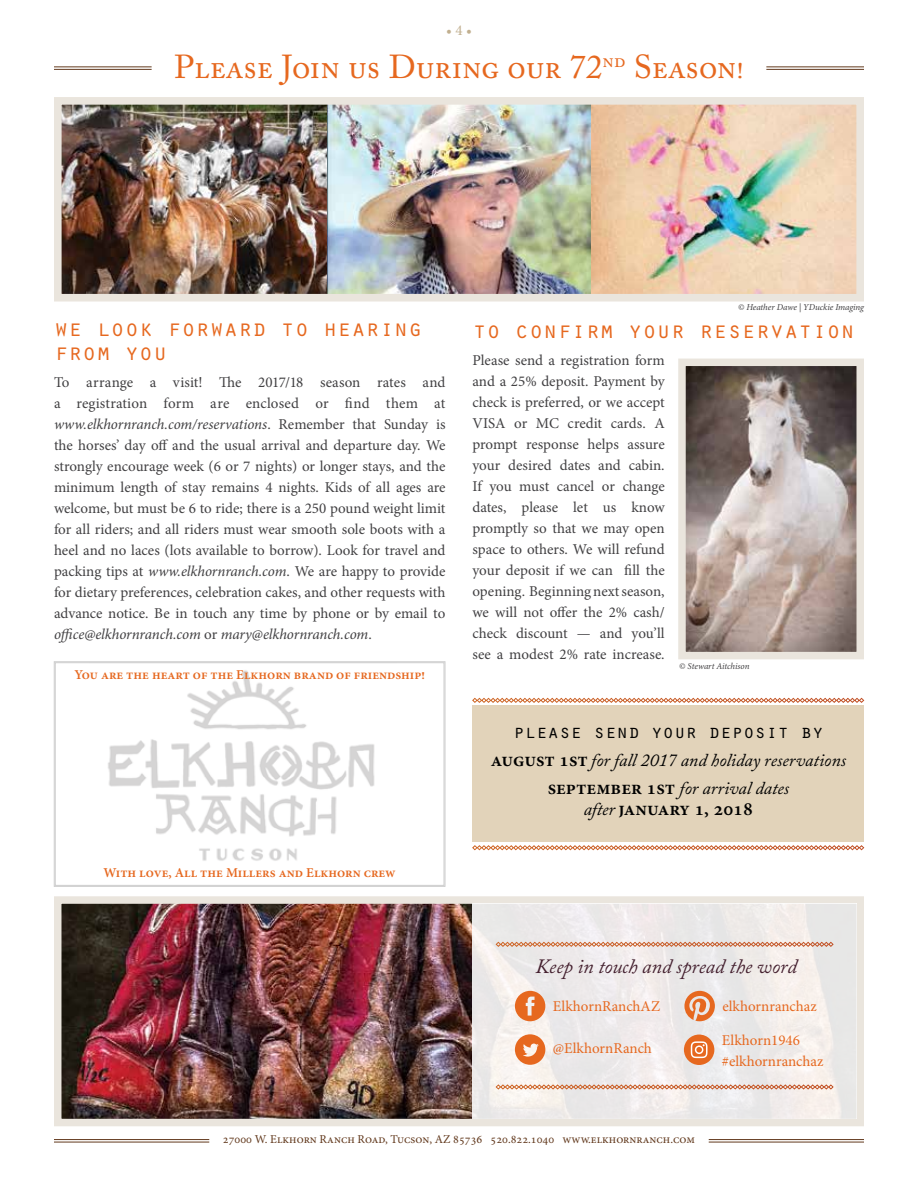
<style>
.page{position:relative;width:918px;height:1188px;background:#fff}
.page>*{position:absolute;margin:0;border:0;box-sizing:border-box;transform-origin:0 0}
.t1{font:33px "Adobe Caslon Pro";color:#e6681f}
.t2{font:24px/24px "Orator Std";letter-spacing:-.01em;color:#e6681f}
.t3{font:italic 20.25px "Adobe Caslon Pro";color:#44202f}
.t4{font:19.5px "Orator Std";letter-spacing:-.01em;color:#000}
.t5{font:600 19.5px "Minion Pro";color:#000}
.t6{font:italic 18px/27.8px "Adobe Caslon Pro";color:#000;text-align:center}
.t7{font:15px/21px "Minion Pro";letter-spacing:-.005em;color:#414042;text-align:justify}
.t8{font:15px/21px "Minion Pro";color:#e6681f}
.t9{font:15px "Minion Pro";color:#c1af8f}
.t10{font:600 13.5px "Minion Pro";color:#e6681f}
.t11{font:12px "Minion Pro";color:#62391d}
.t12{font:italic 9px "Minion Pro";letter-spacing:-.01em;color:#414042}
.s1{font-style:italic}
.s2{font-family:"Minion Pro";font-weight:600;font-style:normal;font-size:19.5px}
.s3{font-family:"Adobe Caslon Pro";font-weight:400;font-style:italic;font-size:18px}
</style>
<div class="page">
<hr style="left:54px;top:1139px;width:155px;height:1px;background:#62391d">
<hr style="left:54px;top:1142px;width:155px;height:1px;background:#62391d">
<hr style="left:709px;top:1139px;width:155px;height:1px;background:#62391d">
<hr style="left:709px;top:1142px;width:155px;height:1px;background:#62391d">
<hr style="left:54px;top:67px;width:98px;height:1px;background:#62391d">
<hr style="left:54px;top:69px;width:98px;height:1px;background:#62391d">
<hr style="left:766px;top:67px;width:98px;height:1px;background:#62391d">
<hr style="left:766px;top:69px;width:98px;height:1px;background:#62391d">
<div style="left:473px;top:705px;width:391px;height:136px;background:#e2d3ba"></div>
<svg style="left:472px;top:845px;width:392px;height:5px"></svg>
<svg style="left:472px;top:698px;width:392px;height:5px"></svg>
<svg style="left:54px;top:661px;width:392px;height:226px"></svg>
<img style="left:687px;top:368px;width:168px;height:282px">
<div style="left:678px;top:359px;width:186px;height:300px;border:8px solid #eae5dd"></div>
<img style="left:63px;top:106px;width:264px;height:187px">
<img style="left:327px;top:106px;width:528px;height:187px">
<div style="left:54px;top:97px;width:810px;height:205px;border:8px solid #eae5dd"></div>
<img style="left:62px;top:904px;width:410px;height:214px">
<div style="left:54px;top:896px;width:810px;height:230px;border:7px solid #eae5dd"></div>
<div style="left:472px;top:903px;width:385px;height:216px;background:linear-gradient(to right,#efebeb,#eeebe9)"></div>
<svg style="left:515px;top:991px;width:30px;height:30px"></svg>
<svg style="left:684px;top:1035px;width:30px;height:30px"></svg>
<svg style="left:515px;top:1034px;width:30px;height:31px"></svg>
<svg style="left:684px;top:991px;width:31px;height:30px"></svg>
<svg style="left:496px;top:942px;width:338px;height:5px;background:#dba58b"></svg>
<svg style="left:496px;top:1084px;width:338px;height:6px;background:#e0b19a"></svg>
<p class="t9" style="left:446px;top:20px;width:27px">• 4 •</p>
<h1 class="t1" style="left:174px;top:48px;width:571px">Please Join us During our 72<sup>nd</sup> Season!</h1>
<h2 class="t2" style="left:54px;top:315px;width:370px">we look forward to hearing from you</h2>
<p class="t7" style="left:54px;top:372px;width:393px">To arrange a visit! The 2017/18 season rates and a registration form are enclosed or find them at <span class="s1">www.elkhornranch.com/reservations</span>. Remember that Sunday is the horses’ day off and the usual arrival and departure day. We strongly encourage week (6 or 7 nights) or longer stays, and the minimum length of stay remains 4 nights. Kids of all ages are welcome, but must be 6 to ride; there is a 250 pound weight limit for all riders; and all riders must wear smooth sole boots with a heel and no laces (lots available to borrow). Look for travel and packing tips at <span class="s1">www.elkhornranch.com</span>. We are happy to provide for dietary preferences, celebration cakes, and other requests with advance notice. Be in touch any time by phone or by email to <span class="s1">office@elkhornranch.com</span> or <span class="s1">mary@elkhornranch.com</span>.</p>
<p class="t10" style="left:75px;top:665px;width:352px">You are the heart of the Elkhorn brand of friendship!</p>
<p class="t10" style="left:104px;top:864px;width:294px">With love, All the Millers and Elkhorn crew</p>
<p class="t12" style="left:738px;top:301px;width:127px">© Heather Dawe | YDuckie Imaging</p>
<h2 class="t2" style="left:472px;top:317px;width:384px">to confirm your reservation</h2>
<p class="t7" style="left:472px;top:350px;width:194px">Please send a registration form and a 25% deposit. Payment by check is preferred, or we accept VISA or MC credit cards. A prompt response helps assure your desired dates and cabin.<br>If you must cancel or change dates, please let us know promptly so that we may open space to others. We will refund your deposit if we can fill the opening. Beginning next season, we will not offer the 2% cash/ check discount — and you’ll see a modest 2% rate increase.</p>
<p class="t12" style="left:679px;top:660px;width:72px">© Stewart Aitchison</p>
<h3 class="t4" style="left:513px;top:718px;width:312px">please send your deposit by</h3>
<p class="t6" style="left:491px;top:746px;width:357px"><span class="s2">August 1st</span> for fall 2017 and holiday reservations<br><span class="s2">September 1st</span> for arrival dates</p>
<h3 class="t5" style="left:584px;top:795px;width:171px"><span class="s3">after</span> January 1, 2018</h3>
<h3 class="t3" style="left:535px;top:954px;width:263px">Keep in touch and spread the word</h3>
<p class="t8" style="left:553px;top:996px;width:109px">ElkhornRanchAZ</p>
<p class="t8" style="left:722px;top:1030px;width:103px">Elkhorn1946 #elkhornranchaz</p>
<p class="t8" style="left:722px;top:995px;width:96px">elkhornranchaz</p>
<p class="t8" style="left:553px;top:1038px;width:101px">@ElkhornRanch</p>
<p class="t11" style="left:223px;top:1131px;width:474px">27000 W. Elkhorn Ranch Road, Tucson, AZ 85736 520.822.1040 www.elkhornranch.com</p>
</div>
